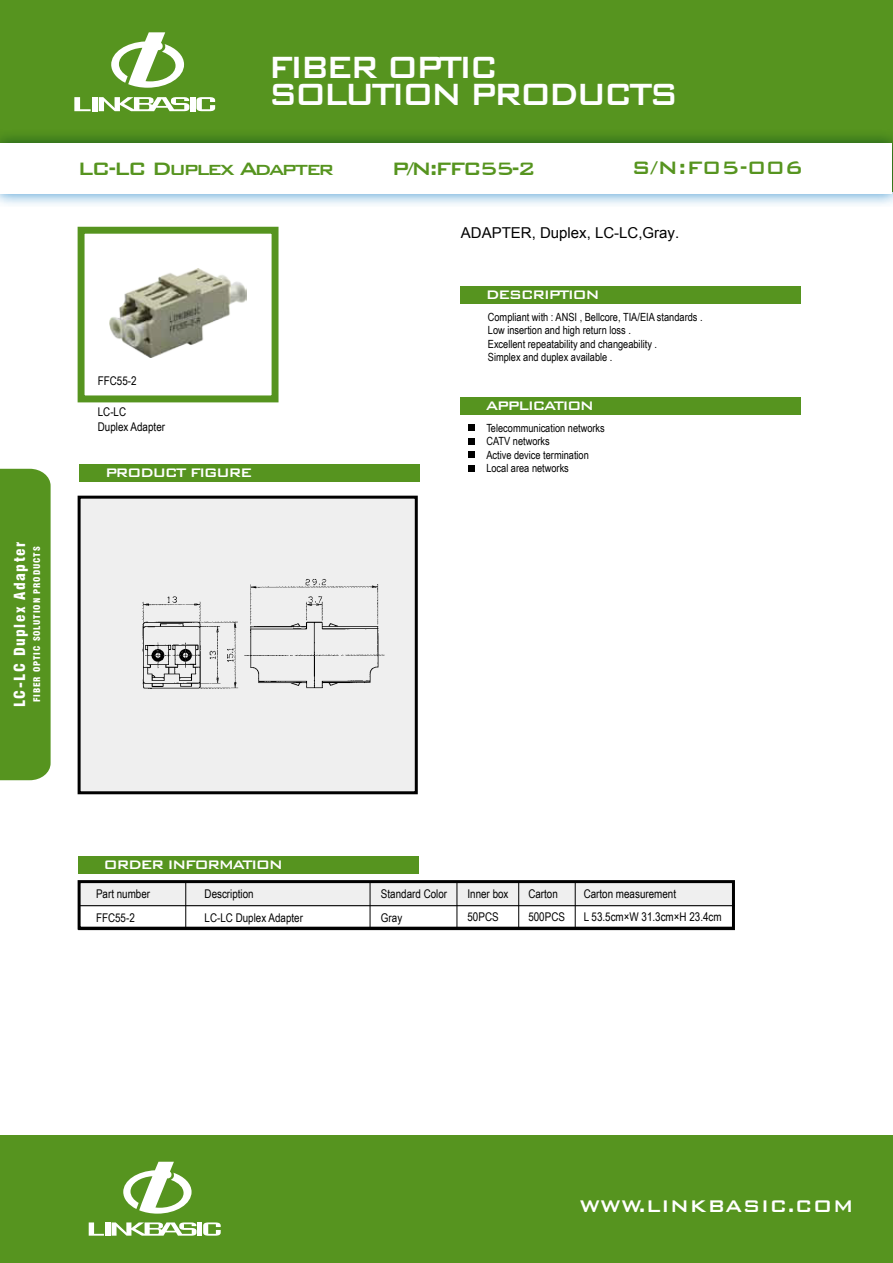
<style>
.page{position:relative;width:893px;height:1263px;background:#fff}
.page>*{position:absolute;margin:0;border:0;box-sizing:border-box;transform-origin:0 0}
.t1{font:500 41.1px "Bank Gothic BT";letter-spacing:-.1em;color:#fff;scale:.9 1}
.t2{font:500 24px "Bank Gothic BT";letter-spacing:-.1em;color:#56941f}
.t3{font:500 22.5px "Bank Gothic BT";color:#fff}
.t4{font:500 16.5px "Bank Gothic BT";letter-spacing:-.1em;color:#fff}
.t5{font:15px "Arial";color:#000}
.t6{font:900 condensed 15px "Swiss 721 BT";letter-spacing:.1em;color:#fff}
.t7{font:12px/23.7px "Arial Narrow";color:#000}
.t8{font:11.25px/13.5px "Arial Narrow";color:#000}
.t9{font:900 condensed 9px "Swiss 721 BT";letter-spacing:.1em;color:#fff}
</style>
<div class="page">
<div style="left:0;top:1px;width:893px;height:191px;background:#56941f"></div>
<div style="left:0;top:1135px;width:893px;height:128px;background:#56941f"></div>
<div style="left:0;top:469px;width:51px;height:311px;background:#56941f"></div>
<svg style="left:0;top:136px;width:893px;height:69px"></svg>
<div style="left:1px;top:143px;width:891px;height:51px;background:#fff"></div>
<div style="left:460px;top:287px;width:340px;height:17px;background:#56941f"></div>
<div style="left:460px;top:397px;width:340px;height:17px;background:#56941f"></div>
<svg style="left:468px;top:425px;width:6px;height:6px"></svg>
<svg style="left:468px;top:452px;width:6px;height:6px"></svg>
<svg style="left:468px;top:465px;width:6px;height:6px"></svg>
<svg style="left:468px;top:438px;width:6px;height:6px"></svg>
<div style="left:78px;top:227px;width:201px;height:175px;border:7px solid #56941f"></div>
<div style="left:79px;top:464px;width:341px;height:17px;background:#56941f"></div>
<div style="left:78px;top:856px;width:340px;height:17px;background:#56941f"></div>
<div style="left:79px;top:882px;width:656px;height:24px;background:#efefef"></div>
<div style="left:78px;top:880px;width:657px;height:50px;border:3px solid #000"></div>
<hr style="left:78px;top:905px;width:657px;height:1px;background:#000">
<hr style="left:78px;top:929px;width:657px;height:1px;background:#000">
<hr style="left:185px;top:882px;width:1px;height:46px;background:#000">
<hr style="left:457px;top:881px;width:1px;height:48px;background:#000">
<hr style="left:370px;top:881px;width:1px;height:48px;background:#000">
<hr style="left:518px;top:882px;width:1px;height:47px;background:#000">
<hr style="left:575px;top:881px;width:1px;height:48px;background:#000">
<div style="left:78px;top:496px;width:340px;height:298px;background:#efefef;border:3px solid #000"></div>
<img style="left:110px;top:268px;width:136px;height:89px">
<img style="left:142px;top:579px;width:243px;height:110px">
<svg style="left:74px;top:97px;width:17px;height:14px"></svg>
<div style="left:92px;top:97px;width:5px;height:14px;background:#fff"></div>
<svg style="left:99px;top:97px;width:90px;height:14px"></svg>
<svg style="left:196px;top:97px;width:19px;height:14px"></svg>
<div style="left:190px;top:97px;width:5px;height:14px;background:#fff"></div>
<svg style="left:111px;top:32px;width:73px;height:56px"></svg>
<svg style="left:89px;top:1222px;width:15px;height:14px"></svg>
<div style="left:105px;top:1222px;width:5px;height:14px;background:#fff"></div>
<svg style="left:112px;top:1222px;width:85px;height:14px"></svg>
<svg style="left:203px;top:1222px;width:18px;height:14px"></svg>
<div style="left:197px;top:1222px;width:5px;height:14px;background:#fff"></div>
<svg style="left:123px;top:1162px;width:69px;height:51px"></svg>
<h3 class="t6" style="left:11px;top:707px;width:167px;rotate:-90deg">LC-LC Duplex Adapter</h3>
<p class="t9" style="left:31px;top:702px;width:157px;rotate:-90deg">FIBER OPTIC SOLUTION PRODUCTS</p>
<h1 class="t1" style="left:268px;top:45px;width:257px">FIBER OPTIC</h1>
<h1 class="t1" style="left:268px;top:72px;width:457px">SOLUTION PRODUCTS</h1>
<h2 class="t2" style="left:78px;top:155px;width:258px">LC-LC Duplex Adapter</h2>
<h2 class="t2" style="left:392px;top:155px;width:146px">P/N:FFC55-2</h2>
<h2 class="t2" style="left:632px;top:155px;width:173px">S/N:F05-006</h2>
<h3 class="t5" style="left:461px;top:223px;width:220px">ADAPTER, Duplex, LC-LC,Gray.</h3>
<h3 class="t4" style="left:486px;top:286px;width:115px">DESCRIPTION</h3>
<p class="t7" style="left:98px;top:368px;width:40px">FFC55-2</p>
<p class="t7" style="left:98px;top:404px;width:69px;line-height:15px">LC-LC<br>Duplex Adapter</p>
<h3 class="t4" style="left:105px;top:463px;width:149px">PRODUCT FIGURE</h3>
<p class="t8" style="left:488px;top:310px;width:216px">Compliant with : ANSI , Bellcore, TIA/EIA standards .<br>Low insertion and high return loss .<br>Excellent repeatability and changeability .<br>Simplex and duplex available .</p>
<h3 class="t4" style="left:486px;top:396px;width:110px">APPLICATION</h3>
<p class="t8" style="left:486px;top:420px;width:120px">Telecommunication networks<br>CATV networks<br>Active device termination<br>Local area networks</p>
<h3 class="t4" style="left:104px;top:855px;width:181px">ORDER INFORMATION</h3>
<p class="t7" style="left:205px;top:881px;width:100px">Description<br>LC-LC Duplex Adapter</p>
<p class="t7" style="left:467px;top:881px;width:43px">Inner box<br>50PCS</p>
<p class="t7" style="left:381px;top:882px;width:68px">Standard Color<br>Gray</p>
<p class="t7" style="left:528px;top:881px;width:38px">Carton<br>500PCS</p>
<p class="t7" style="left:584px;top:881px;width:140px">Carton measurement<br>L 53.5cm×W 31.3cm×H 23.4cm</p>
<p class="t7" style="left:96px;top:881px;width:56px">Part number<br>FFC55-2</p>
<h3 class="t3" style="left:579px;top:1194px;width:276px">WWW.LINKBASIC.COM</h3>
</div>
